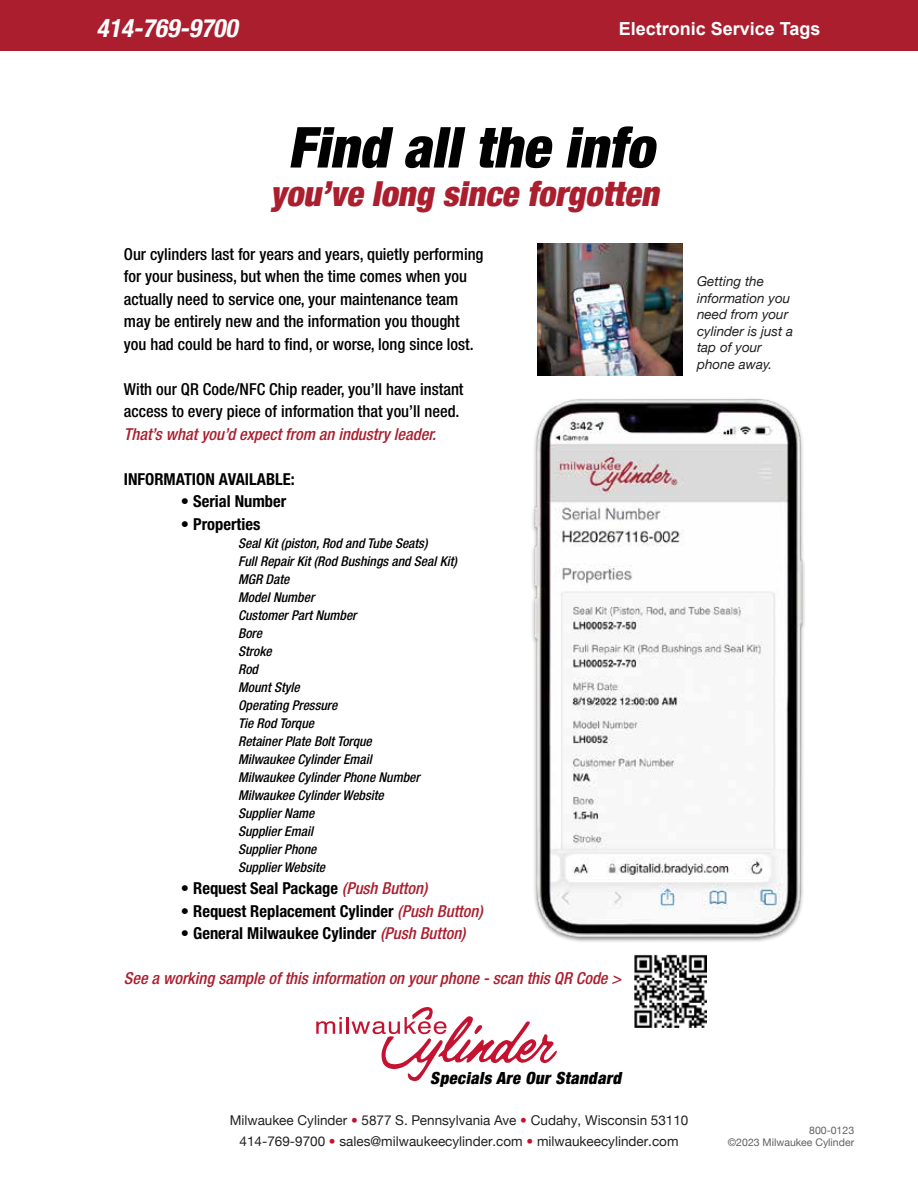
<style>
.page{position:relative;width:918px;height:1188px;background:#fff}
.page>*{position:absolute;margin:0;border:0;box-sizing:border-box;transform-origin:0 0}
.t1{font:italic 900 condensed 56.55px "Helvetica Neue";color:#010101}
.t2{font:italic 900 condensed 34.35px "Helvetica Neue";color:#aa1e2e}
.t3{font:italic 700 condensed 25.5px "Helvetica Neue";color:#fff}
.t4{font:700 18px "Arial";color:#fff}
.t5{font:italic 900 condensed 16.65px "Helvetica Neue";color:#010101}
.t6{font:500 condensed 16.5px/22.5px "Helvetica Neue";color:#010101}
.t7{font:700 condensed 16.5px "Helvetica Neue";color:#010101}
.t8{font:italic 500 condensed 16.5px "Helvetica Neue";color:#ab1e2e}
.t9{font:italic 500 condensed 13.5px/18px "Helvetica Neue";color:#010101}
.t10{font:13.5px/21px "Helvetica Neue";color:#231f20;text-align:center}
.t11{font:italic 13.5px/16.5px "Helvetica Neue";color:#231f20}
.t12{font:10.5px/12.6px "Helvetica Neue";color:#606060;text-align:right}
.s1{font-weight:500;font-style:italic;color:#ab1e2e}
.s2{color:#c41230}
</style>
<div class="page">
<img style="left:532px;top:398px;width:273px;height:544px">
<div style="left:0;top:0;width:918px;height:51px;background:#ab1e2e"></div>
<svg style="left:316px;top:1017px;width:26px;height:17px"></svg>
<hr style="left:346px;top:1017px;width:3px;height:17px;background:#c41230">
<svg style="left:351px;top:1007px;width:206px;height:75px"></svg>
<img style="left:537px;top:243px;width:146px;height:132px">
<img style="left:634px;top:955px;width:73px;height:73px">
<h3 class="t3" style="left:96px;top:7px;width:150px">414-769-9700</h3>
<p class="t4" style="left:619px;top:16px;width:203px">Electronic Service Tags</p>
<h1 class="t1" style="left:288px;top:101px;width:383px">Find alltheinfo</h1>
<h2 class="t2" style="left:270px;top:165px;width:399px">you’velong sinceforgotten</h2>
<p class="t6" style="left:124px;top:242px;width:361px">Our cylinders last for years and years, quietly performing for your business, but when the time comes when you actually need to service one, your maintenance team may be entirely new and the information you thought you had could be hard to find, or worse, long since lost.</p>
<p class="t6" style="left:124px;top:378px;width:341px">With our QR Code/NFC Chip reader, you’ll have instant access to every piece of information that you’ll need.</p>
<p class="t8" style="left:124px;top:424px;width:314px">That’s what you’d expect from an industry leader.</p>
<p class="t7" style="left:124px;top:469px;width:172px">INFORMATION AVAILABLE:</p>
<p class="t7" style="left:181px;top:491px;width:107px">• Serial Number</p>
<p class="t7" style="left:181px;top:514px;width:81px">• Properties</p>
<p class="t9" style="left:238px;top:534px;width:220px">Seal Kit (piston, Rod and Tube Seats)<br>Full Repair Kit (Rod Bushings and Seal Kit)<br>MGR Date<br>Model Number<br>Customer Part Number<br>Bore<br>Stroke<br>Rod<br>Mount Style<br>Operating Pressure<br>Tie Rod Torque<br>Retainer Plate Bolt Torque<br>Milwaukee Cylinder Email<br>Milwaukee Cylinder Phone Number<br>Milwaukee Cylinder Website<br>Supplier Name<br>Supplier Email<br>Supplier Phone<br>Supplier Website</p>
<p class="t7" style="left:181px;top:878px;width:248px">• Request Seal Package <span class="s1">(Push Button)</span></p>
<p class="t7" style="left:181px;top:901px;width:303px">• Request Replacement Cylinder <span class="s1">(Push Button)</span></p>
<p class="t7" style="left:181px;top:923px;width:286px">• General Milwaukee Cylinder <span class="s1">(Push Button)</span></p>
<p class="t8" style="left:124px;top:969px;width:499px">See a working sample of this information on your phone - scan this QR Code &gt;</p>
<p class="t5" style="left:430px;top:1064px;width:197px">Specials Are OurStandard</p>
<p class="t11" style="left:697px;top:274px;width:97px">Getting the information you need from your cylinder is just a tap of your phone away.</p>
<p class="t10" style="left:230px;top:1109px;width:460px">Milwaukee Cylinder <span class="s2">•</span> 5877 S. Pennsylvania Ave <span class="s2">•</span> Cudahy, Wisconsin 53110<br>414-769-9700 <span class="s2">•</span> sales@milwaukeecylinder.com <span class="s2">•</span> milwaukeecylinder.com</p>
<p class="t12" style="left:728px;top:1124px;width:128px">800-0123<br>©2023 Milwaukee Cylinder</p>
</div>
